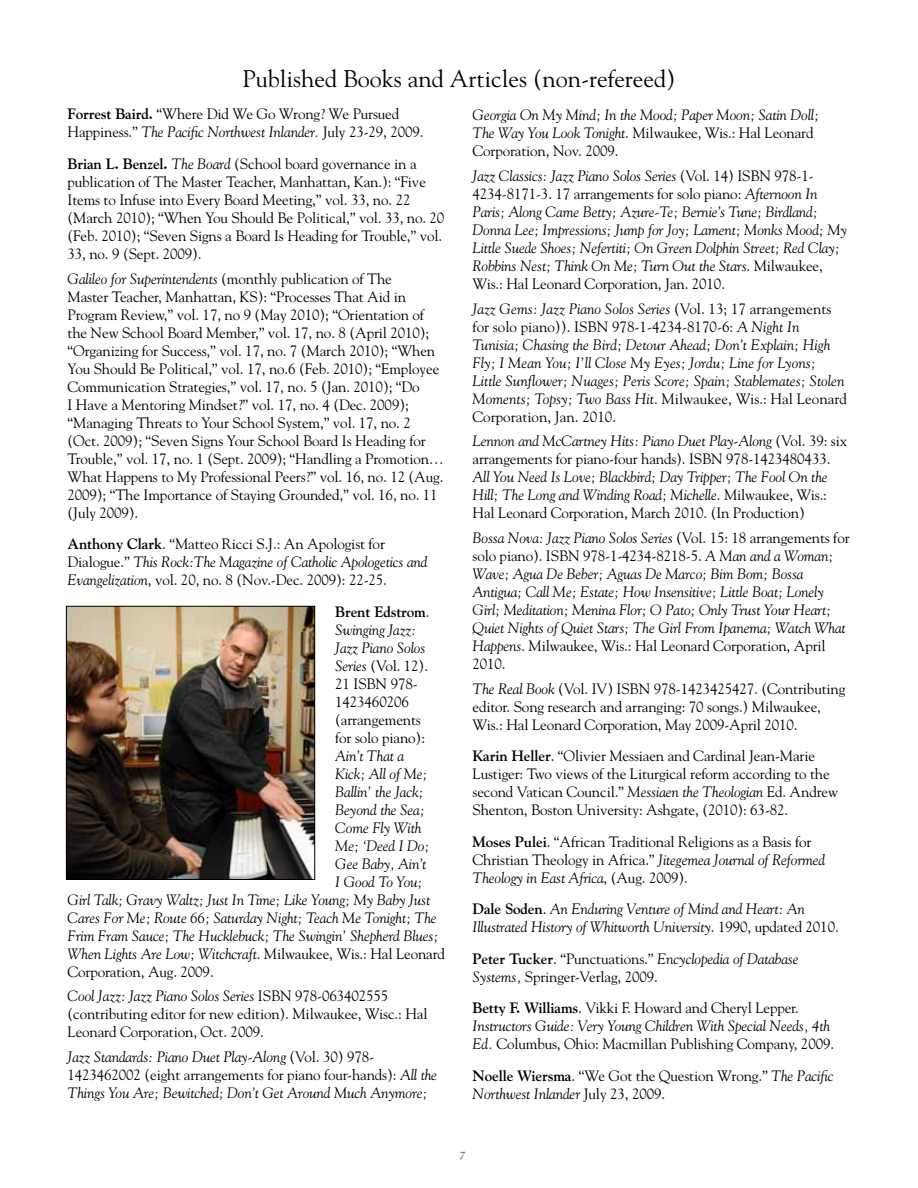
<style>
.page{position:relative;width:918px;height:1188px;background:#fff}
.page>*{position:absolute;margin:0;border:0;box-sizing:border-box;transform-origin:0 0}
.t1{font:24px "Goudy";color:#000}
.t2{font:15px/18px "Goudy";letter-spacing:-.01em;color:#000}
.t3{font:italic 15px/18px "Goudy";letter-spacing:-.01em;color:#000}
.t4{font:12px "Goudy Italic Os F";color:#58595b}
.s1{font-weight:700}
.s2{font-style:italic}
.s3{font-style:normal}
.s4{font-weight:700;font-style:normal}
</style>
<div class="page">
<img style="left:68px;top:608px;width:245px;height:270px">
<div style="left:66px;top:606px;width:249px;height:274px;border:1px solid #000"></div>
<h1 class="t1" style="left:242px;top:63px;width:435px">Published Books and Articles (non-refereed)</h1>
<p class="t2" style="left:68px;top:105px;width:358px"><span class="s1">Forrest Baird.</span> “Where Did We Go Wrong? We Pursued<br>Happiness.” <span class="s2">The Pacific Northwest Inlander.</span> July 23-29, 2009.</p>
<p class="t2" style="left:68px;top:155px;width:378px"><span class="s1">Brian L. Benzel.</span> <span class="s2">The Board</span> (School board governance in a publication of The Master Teacher, Manhattan, Kan.): “Five Items to Infuse into Every Board Meeting,” vol. 33, no. 22 (March 2010); “When You Should Be Political,” vol. 33, no. 20 (Feb. 2010); “Seven Signs a Board Is Heading for Trouble,” vol.<br>33, no. 9 (Sept. 2009).</p>
<p class="t2" style="left:68px;top:269px;width:378px"><span class="s2">Galileo for Superintendents</span> (monthly publication of The<br>Master Teacher, Manhattan, KS): “Processes That Aid in Program Review,” vol. 17, no 9 (May 2010); “Orientation of the New School Board Member,” vol. 17, no. 8 (April 2010); “Organizing for Success,” vol. 17, no. 7 (March 2010); “When You Should Be Political,” vol. 17, no.6 (Feb. 2010); “Employee Communication Strategies,” vol. 17, no. 5 (Jan. 2010); “Do<br>I Have a Mentoring Mindset?” vol. 17, no. 4 (Dec. 2009); “Managing Threats to Your School System,” vol. 17, no. 2 (Oct. 2009); “Seven Signs Your School Board Is Heading for Trouble,” vol. 17, no. 1 (Sept. 2009); “Handling a Promotion… What Happens to My Professional Peers?” vol. 16, no. 12 (Aug.<br>2009); “The Importance of Staying Grounded,” vol. 16, no. 11 (July 2009).</p>
<p class="t2" style="left:68px;top:535px;width:362px"><span class="s1">Anthony Clark</span>. “Matteo Ricci S.J.: An Apologist for<br>Dialogue.” <span class="s2">This Rock:The Magazine of Catholic Apologetics and<br>Evangelization</span>, vol. 20, no. 8 (Nov.-Dec. 2009): 22-25.</p>
<p class="t2" style="left:335px;top:602px;width:96px"><span class="s1">Brent Edstrom</span>.<br><span class="s2">Swinging Jazz:<br>Jazz Piano Solos<br>Series</span> (Vol. 12).<br>21 ISBN 978-<br>1423460206 (arrangements for solo piano):</p>
<p class="t3" style="left:335px;top:746px;width:70px">Ain’t That a</p>
<p class="t3" style="left:335px;top:764px;width:94px">Kick; All of Me;</p>
<p class="t3" style="left:335px;top:782px;width:90px">Ballin’ the Jack;</p>
<p class="t3" style="left:335px;top:800px;width:91px">Beyond the Sea;</p>
<p class="t3" style="left:335px;top:818px;width:88px">Come Fly With</p>
<p class="t3" style="left:335px;top:836px;width:96px">Me; ‘Deed I Do;</p>
<p class="t3" style="left:335px;top:854px;width:93px">Gee Baby, Ain’t</p>
<p class="t3" style="left:335px;top:872px;width:89px">I Good To You;</p>
<p class="t3" style="left:67px;top:890px;width:364px">Girl Talk; Gravy Waltz; Just In Time; Like Young; My Baby Just</p>
<p class="t3" style="left:67px;top:908px;width:371px">Cares For Me; Route 66; Saturday Night; Teach Me Tonight; The</p>
<p class="t3" style="left:67px;top:926px;width:372px">Frim Fram Sauce; The Hucklebuck; The Swingin’ Shepherd Blues;</p>
<p class="t3" style="left:67px;top:944px;width:379px">When Lights Are Low; Witchcraft<span class="s3">. Milwaukee, Wis.: Hal Leonard</span></p>
<p class="t2" style="left:67px;top:962px;width:148px">Corporation, Aug. 2009.</p>
<p class="t2" style="left:67px;top:987px;width:362px"><span class="s2">Cool Jazz: Jazz Piano Solos Series</span> ISBN 978-063402555 (contributing editor for new edition). Milwaukee, Wisc.: Hal<br>Leonard Corporation, Oct. 2009.</p>
<p class="t3" style="left:67px;top:1048px;width:371px">Jazz Standards: Piano Duet Play-Along <span class="s3">(Vol. 30) 978-<br>1423462002 (eight arrangements for piano four-hands):</span> All the<br>Things You Are; Bewitched; Don’t Get Around Much Anymore;</p>
<p class="t3" style="left:472px;top:106px;width:348px">Georgia On My Mind; In the Mood; Paper Moon; Satin Doll;<br>The Way You Look Tonight<span class="s3">. Milwaukee, Wis.: Hal Leonard<br>Corporation, Nov. 2009.</span></p>
<p class="t3" style="left:472px;top:167px;width:376px">Jazz Classics: Jazz Piano Solos Series <span class="s3">(Vol. 14) ISBN 978-1- 4234-8171-3. 17 arrangements for solo piano:</span> Afternoon In Paris; Along Came Betty; Azure-Te; Bernie’s Tune; Birdland; Donna Lee; Impressions; Jump for Joy; Lament; Monks Mood; My Little Suede Shoes; Nefertiti; On Green Dolphin Street; Red Clay; Robbins Nest; Think On Me; Turn Out the Stars<span class="s3">. Milwaukee, Wis.: Hal Leonard Corporation, Jan. 2010.</span></p>
<p class="t3" style="left:472px;top:299px;width:376px">Jazz Gems: Jazz Piano Solos Series <span class="s3">(Vol. 13; 17 arrangements for solo piano)). ISBN 978-1-4234-8170-6:</span> A Night In Tunisia; Chasing the Bird; Detour Ahead; Don’t Explain; High Fly; I Mean You; I’ll Close My Eyes; Jordu; Line for Lyons; Little Sunflower; Nuages; Peris Score; Spain; Stablemates; Stolen Moments; Topsy; Two Bass Hit<span class="s3">. Milwaukee, Wis.: Hal Leonard Corporation, Jan. 2010.</span></p>
<p class="t2" style="left:472px;top:432px;width:376px"><span class="s2">Lennon and McCartney Hits: Piano Duet Play-Along</span> (Vol. 39: six arrangements for piano-four hands). ISBN 978-1423480433.</p>
<p class="t3" style="left:472px;top:468px;width:357px;text-align:justify">All You Need Is Love; Blackbird; Day Tripper; The Fool On the Hill; The Long and Winding Road; Michelle<span class="s3">. Milwaukee, Wis.:<br>Hal Leonard Corporation, March 2010. (In Production)</span></p>
<p class="t3" style="left:473px;top:529px;width:379px">Bossa Nova: Jazz Piano Solos Series <span class="s3">(Vol. 15: 18 arrangements for solo piano). ISBN 978-1-4234-8218-5.</span> A Man and a Woman; Wave; Agua De Beber; Aguas De Marco; Bim Bom; Bossa Antigua; Call Me; Estate; How Insensitive; Little Boat; Lonely Girl; Meditation; Menina Flor; O Pato; Only Trust Your Heart; Quiet Nights of Quiet Stars; The Girl From Ipanema; Watch What Happens<span class="s3">. Milwaukee, Wis.: Hal Leonard Corporation, April 2010.</span></p>
<p class="t2" style="left:473px;top:679px;width:374px"><span class="s2">The Real Book</span> (Vol. IV) ISBN 978-1423425427. (Contributing editor. Song research and arranging: 70 songs.) Milwaukee,<br>Wis.: Hal Leonard Corporation, May 2009-April 2010.</p>
<p class="t2" style="left:473px;top:747px;width:367px"><span class="s1">Karin Heller</span>. “Olivier Messiaen and Cardinal Jean-Marie Lustiger: Two views of the Liturgical reform according to the second Vatican Council.” <span class="s2">Messiaen the Theologian</span> Ed. Andrew Shenton, Boston University: Ashgate, (2010): 63-82.</p>
<p class="t2" style="left:473px;top:832px;width:354px"><span class="s1">Moses Pulei</span>. “African Traditional Religions as a Basis for<br>Christian Theology in Africa.” <span class="s2">Jitegemea Journal of Reformed<br>Theology in East Africa</span>, (Aug. 2009).</p>
<p class="t3" style="left:473px;top:900px;width:368px"><span class="s4">Dale Soden</span><span class="s3">.</span> An Enduring Venture of Mind and Heart: An<br>Illustrated History of Whitworth University<span class="s3">. 1990, updated 2010.</span></p>
<p class="t2" style="left:473px;top:949px;width:328px"><span class="s1">Peter Tucker</span>. “Punctuations.” <span class="s2">Encyclopedia of Database<br>Systems,</span> Springer-Verlag, 2009.</p>
<p class="t2" style="left:473px;top:999px;width:363px"><span class="s1">Betty F. Williams</span>. Vikki F. Howard and Cheryl Lepper.<br><span class="s2">Instructors Guide: Very Young Children With Special Needs, 4th<br>Ed.</span> Columbus, Ohio: Macmillan Publishing Company, 2009.</p>
<p class="t2" style="left:473px;top:1066px;width:363px"><span class="s1">Noelle Wiersma</span>. “We Got the Question Wrong.” <span class="s2">The Pacific<br>Northwest Inlander</span> July 23, 2009.</p>
<p class="t4" style="left:460px;top:1146px;width:7px">7</p>
</div>
